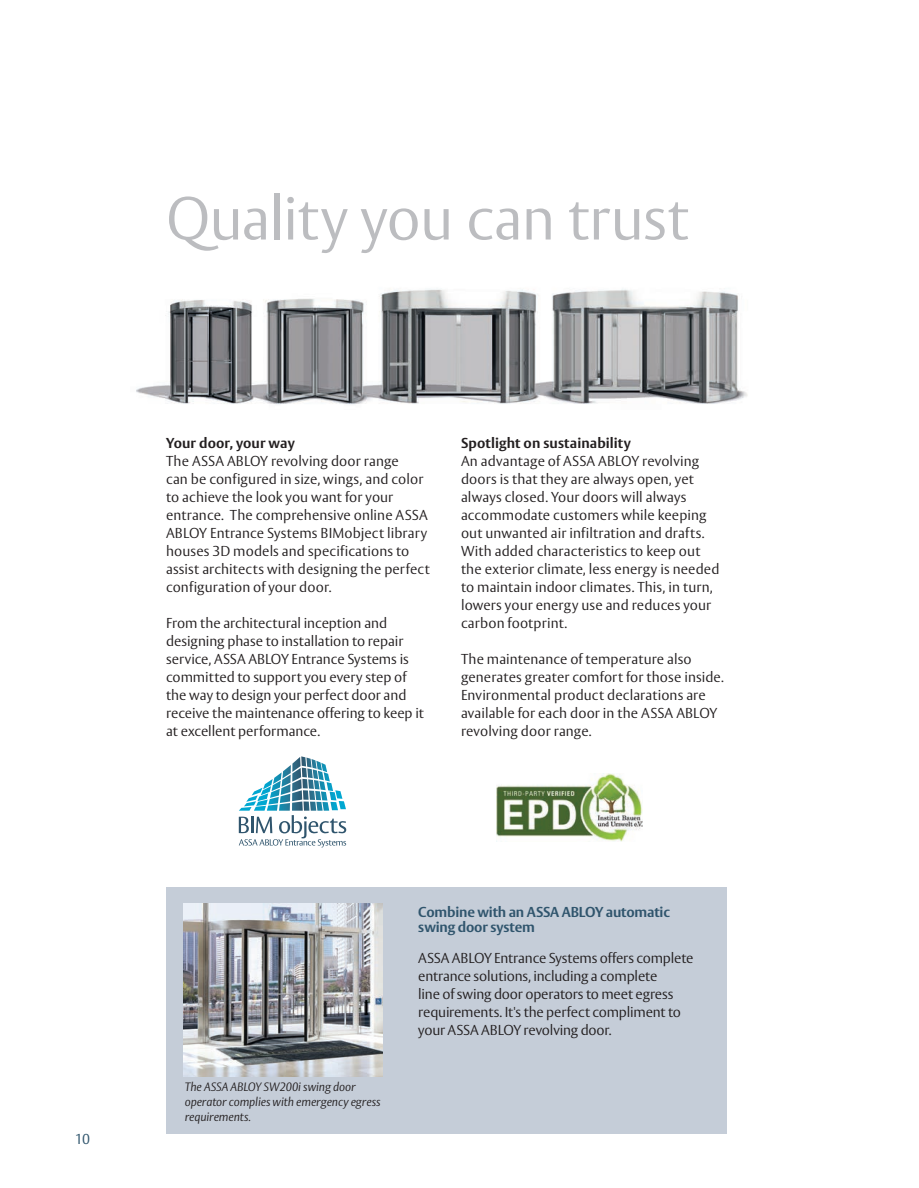
<style>
.page{position:relative;width:919px;height:1188px;background:#fff}
.page>*{position:absolute;margin:0;border:0;box-sizing:border-box;transform-origin:0 0}
.t1{font:300 60px "ASSA Vesta";letter-spacing:-.015em;color:#bcbdc0}
.t2{font:300 14.25px/18px "ASSA Vesta";letter-spacing:.005em;color:#231f20}
.t3{font:300 14.25px/18px "ASSA Vesta";letter-spacing:-.015em;color:#231f20}
.t4{font:700 14.25px/15px "ASSA Vesta";letter-spacing:-.01em;color:#30556d}
.t5{font:700 14.25px "ASSA Vesta";letter-spacing:.01em;color:#231f20}
.t6{font:300 14.25px "ASSA Vesta";color:#30556d}
.t7{font:italic 300 12px/15px "ASSA Vesta";letter-spacing:-.01em;color:#231f20}
</style>
<div class="page">
<img style="left:136px;top:289px;width:612px;height:116px">
<img style="left:496px;top:773px;width:146px;height:68px">
<svg style="left:239px;top:756px;width:107px;height:91px"></svg>
<div style="left:166px;top:886px;width:559px;height:247px;background:#c5cdd8"></div>
<img style="left:183px;top:903px;width:199px;height:173px">
<p class="t6" style="left:75px;top:1129px;width:17px">10</p>
<h1 class="t1" style="left:166px;top:182px;width:524px">Quality you can trust</h1>
<p class="t5" style="left:166px;top:434px;width:130px">Your door, your way</p>
<p class="t2" style="left:166px;top:452px;width:265px">The ASSA ABLOY revolving door range<br>can be configured in size, wings, and color to achieve the look you want for your entrance. The comprehensive online ASSA ABLOY Entrance Systems BIMobject library houses 3D models and specifications to assist architects with designing the perfect configuration of your door.</p>
<p class="t2" style="left:166px;top:614px;width:259px">From the architectural inception and designing phase to installation to repair service, ASSA ABLOY Entrance Systems is committed to support you every step of the way to design your perfect door and receive the maintenance offering to keep it at excellent performance.</p>
<p class="t5" style="left:461px;top:434px;width:171px">Spotlight on sustainability</p>
<p class="t2" style="left:461px;top:452px;width:260px">An advantage of ASSA ABLOY revolving doors is that they are always open, yet always closed. Your doors will always accommodate customers while keeping out unwanted air infiltration and drafts.<br>With added characteristics to keep out the exterior climate, less energy is needed to maintain indoor climates. This, in turn, lowers your energy use and reduces your carbon footprint.</p>
<p class="t2" style="left:461px;top:650px;width:264px">The maintenance of temperature also generates greater comfort for those inside.<br>Environmental product declarations are available for each door in the ASSA ABLOY revolving door range.</p>
<p class="t7" style="left:185px;top:1079px;width:197px">The ASSA ABLOY SW200i swing door operator complies with emergency egress requirements.</p>
<p class="t4" style="left:418px;top:904px;width:253px">Combine with an ASSA ABLOY automatic swing door system</p>
<p class="t3" style="left:418px;top:949px;width:276px">ASSA ABLOY Entrance Systems offers complete entrance solutions, including a complete<br>line of swing door operators to meet egress requirements. It's the perfect compliment to your ASSA ABLOY revolving door.</p>
</div>
